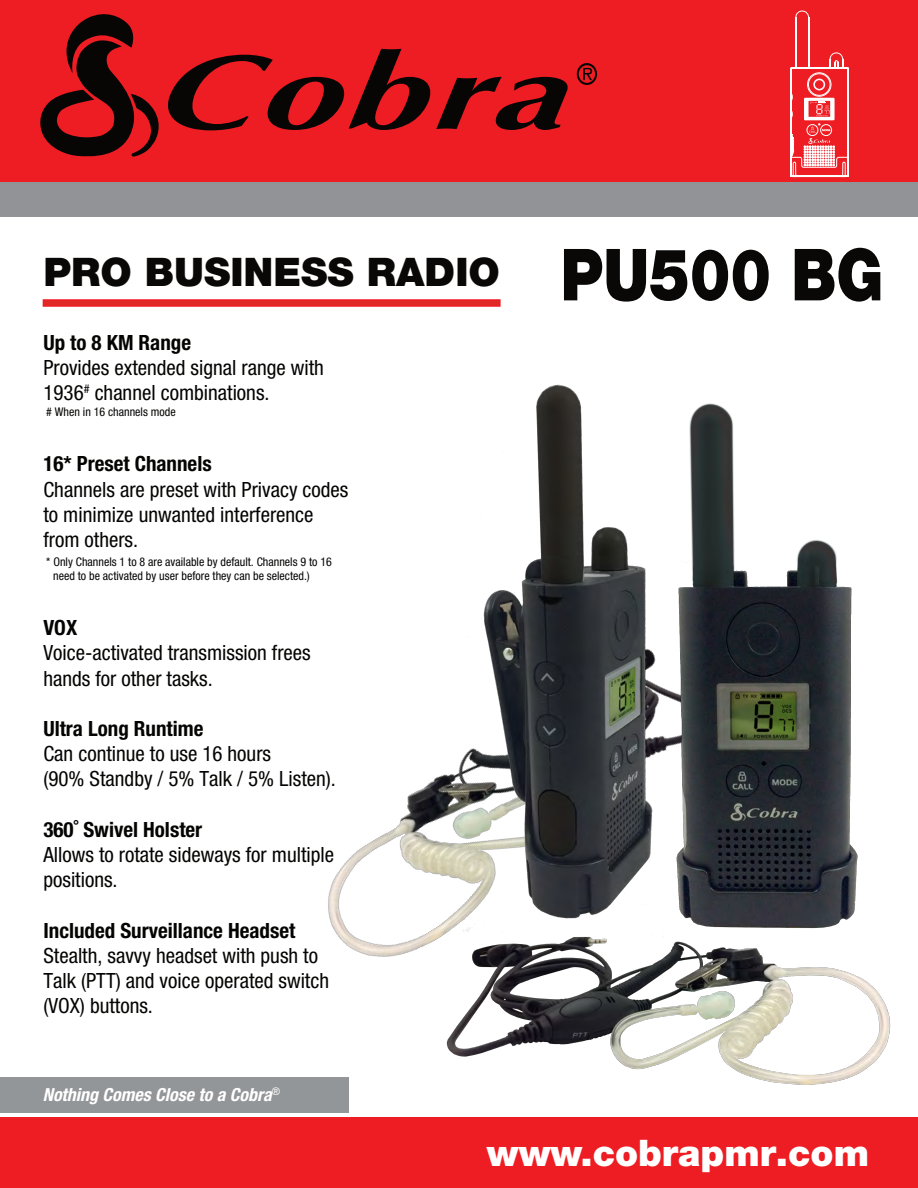
<style>
.page{position:relative;width:918px;height:1188px;background:#fff}
.page>*{position:absolute;margin:0;border:0;box-sizing:border-box;transform-origin:0 0}
.t1{font:900 72px "Helvetica Neue LT Std";color:#090807;scale:.84 1}
.t2{font:900 39.45px "Helvetica Neue LT Std";color:#090807}
.t3{font:900 36.6px "Helvetica Neue LT Std";color:#fff}
.t4{font:condensed 21px/25.2px "Helvetica Neue LT Std";color:#040503}
.t5{font:700 condensed 21px "Helvetica Neue LT Std";color:#040503}
.t6{font:italic 700 condensed 18px "Helvetica Neue LT Std";color:#fff}
.t7{font:condensed 12px/14.4px "Helvetica Neue LT Std";color:#040503}
</style>
<div class="page">
<div style="left:0;top:0;width:918px;height:189px;background:#ee1d23"></div>
<svg style="left:577px;top:63px;width:20px;height:22px"></svg>
<svg style="left:40px;top:14px;width:528px;height:143px"></svg>
<div style="left:0;top:182px;width:918px;height:34px;background:#929396"></div>
<div style="left:0;top:1117px;width:918px;height:71px;background:#ee1d23"></div>
<img style="left:328px;top:765px;width:132px;height:192px">
<div style="left:0;top:1078px;width:349px;height:35px;background:#939698"></div>
<svg style="left:43px;top:299px;width:458px;height:8px;background:#e63232"></svg>
<hr style="left:795px;top:17px;width:1px;height:51px;background:#fff">
<hr style="left:808px;top:17px;width:1px;height:51px;background:#fff">
<svg style="left:795px;top:10px;width:15px;height:8px"></svg>
<svg style="left:790px;top:52px;width:59px;height:125px"></svg>
<img style="left:694px;top:403px;width:164px;height:515px">
<img style="left:460px;top:384px;width:234px;height:534px">
<img style="left:444px;top:918px;width:447px;height:167px">
<h2 class="t2" style="left:43px;top:249px;width:458px">PRO BUSINESS RADIO</h2>
<p class="t5" style="left:43px;top:329px;width:149px">Up to 8 KM Range</p>
<p class="t4" style="left:43px;top:355px;width:282px">Provides extended signal range with<br>1936<sup>#</sup> channel combinations.</p>
<p class="t7" style="left:46px;top:405px;width:131px"># When in 16 channels mode</p>
<p class="t5" style="left:43px;top:451px;width:170px">16* Preset Channels</p>
<p class="t4" style="left:43px;top:476px;width:307px">Channels are preset with Privacy codes to minimize unwanted interference from others.</p>
<p class="t7" style="left:53px;top:554px;width:280px;text-indent:-7px">* Only Channels 1 to 8 are available by default. Channels 9 to 16 need to be activated by user before they can be selected.)</p>
<p class="t5" style="left:43px;top:615px;width:35px">VOX</p>
<p class="t4" style="left:43px;top:640px;width:269px">Voice-activated transmission frees hands for other tasks.</p>
<p class="t5" style="left:43px;top:716px;width:162px">Ultra Long Runtime</p>
<p class="t4" style="left:43px;top:741px;width:294px">Can continue to use 16 hours<br>(90% Standby / 5% Talk / 5% Listen).</p>
<p class="t5" style="left:43px;top:817px;width:160px">360˚ Swivel Holster</p>
<p class="t4" style="left:43px;top:842px;width:292px">Allows to rotate sideways for multiple positions.</p>
<p class="t5" style="left:43px;top:917px;width:253px">Included Surveillance Headset</p>
<p class="t4" style="left:43px;top:943px;width:287px">Stealth, savvy headset with push to<br>Talk (PTT) and voice operated switch (VOX) buttons.</p>
<p class="t6" style="left:43px;top:1084px;width:239px">Nothing Comes Close to a Cobra<sup>®</sup></p>
<h1 class="t1" style="left:561px;top:232px;width:386px">PU500 BG</h1>
<h3 class="t3" style="left:487px;top:1131px;width:384px">www.cobrapmr.com</h3>
</div>
